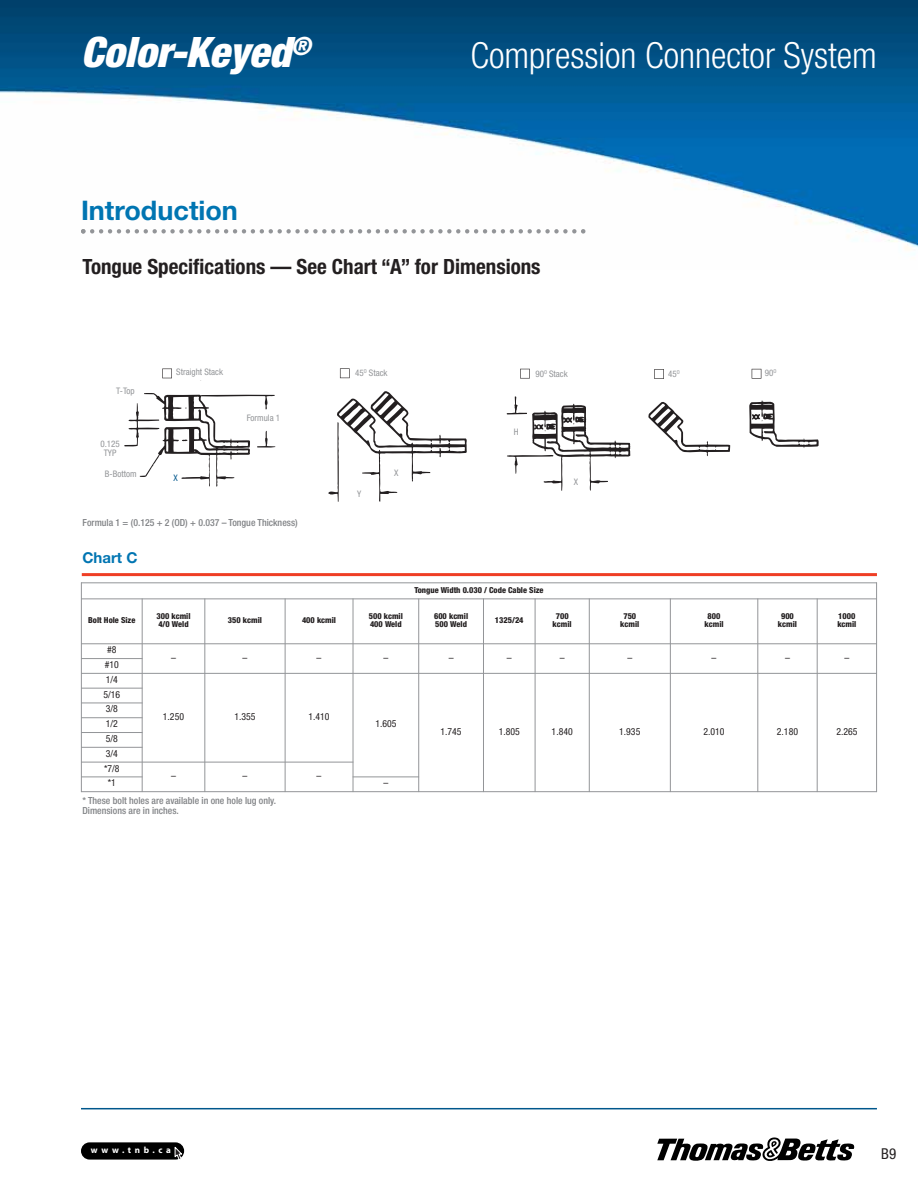
<style>
.page{position:relative;width:918px;height:1188px;background:#fff}
.page>*{position:absolute;margin:0;border:0;box-sizing:border-box;transform-origin:0 0}
.t1{font:italic 900 condensed 42px "Helvetica Neue LT Std";color:#fff}
.t2{font:300 condensed 36px "Helvetica Neue LT Std";color:#fff}
.t3{font:700 27px "Helvetica Neue LT Std";color:#0075b2}
.t4{font:700 condensed 21px "Helvetica Neue LT Std";color:#231f20}
.t5{font:700 15px "Helvetica Neue LT Std";color:#0075b2}
.t6{font:condensed 15px "Helvetica Neue LT Std";color:#231f20}
.t7{font:500 condensed 9.75px/9.8px "Helvetica Neue LT Std";color:#808285}
.t8{font:condensed 9.75px/14.9px "Helvetica Neue LT Std";color:#231f20}
.t9{font:condensed 9px/9px "Helvetica Neue LT Std";color:#939598;text-align:center}
.t10{font:700 9px "Myriad Pro";letter-spacing:.4em;color:#fff}
.t11{font:condensed 9px "Helvetica Neue LT Std";color:#00578c}
.t12{font:800 condensed 8.25px/8.2px "Helvetica Neue LT Std";color:#231f20}
</style>
<div class="page">
<img style="left:0;top:0;width:918px;height:250px">
<hr style="left:81px;top:1108px;width:796px;height:1px;background:#00578c">
<svg style="left:162px;top:368px;width:10px;height:11px"></svg>
<svg style="left:124px;top:393px;width:152px;height:94px"></svg>
<svg style="left:339px;top:368px;width:11px;height:10px"></svg>
<svg style="left:328px;top:391px;width:139px;height:111px"></svg>
<svg style="left:520px;top:369px;width:10px;height:10px"></svg>
<svg style="left:507px;top:396px;width:124px;height:95px"></svg>
<svg style="left:648px;top:402px;width:82px;height:54px"></svg>
<svg style="left:654px;top:369px;width:10px;height:10px"></svg>
<svg style="left:749px;top:400px;width:70px;height:48px"></svg>
<svg style="left:752px;top:369px;width:9px;height:10px"></svg>
<hr style="left:82px;top:573px;width:795px;height:3px;background:#ef3e25">
<hr style="left:81px;top:582px;width:1px;height:210px;background:#939598">
<hr style="left:142px;top:598px;width:1px;height:194px;background:#939598">
<hr style="left:204px;top:598px;width:1px;height:194px;background:#939598">
<hr style="left:285px;top:598px;width:1px;height:194px;background:#939598">
<hr style="left:353px;top:598px;width:1px;height:194px;background:#939598">
<hr style="left:418px;top:598px;width:1px;height:194px;background:#939598">
<hr style="left:483px;top:598px;width:1px;height:194px;background:#939598">
<hr style="left:535px;top:598px;width:1px;height:194px;background:#939598">
<hr style="left:589px;top:598px;width:1px;height:194px;background:#939598">
<hr style="left:670px;top:598px;width:1px;height:194px;background:#939598">
<hr style="left:757px;top:598px;width:1px;height:194px;background:#939598">
<hr style="left:817px;top:598px;width:1px;height:194px;background:#939598">
<hr style="left:876px;top:582px;width:1px;height:210px;background:#939598">
<hr style="left:81px;top:582px;width:796px;height:1px;background:#939598">
<hr style="left:81px;top:598px;width:796px;height:1px;background:#939598">
<hr style="left:81px;top:643px;width:796px;height:1px;background:#939598">
<hr style="left:81px;top:658px;width:62px;height:1px;background:#939598">
<hr style="left:81px;top:673px;width:796px;height:1px;background:#939598">
<hr style="left:81px;top:688px;width:62px;height:1px;background:#939598">
<hr style="left:81px;top:703px;width:62px;height:1px;background:#939598">
<hr style="left:81px;top:717px;width:62px;height:1px;background:#939598">
<hr style="left:81px;top:732px;width:62px;height:1px;background:#939598">
<hr style="left:81px;top:747px;width:62px;height:1px;background:#939598">
<hr style="left:81px;top:762px;width:272px;height:1px;background:#939598">
<hr style="left:81px;top:777px;width:62px;height:1px;background:#939598">
<hr style="left:353px;top:777px;width:66px;height:1px;background:#939598">
<hr style="left:81px;top:791px;width:796px;height:1px;background:#939598">
<div style="left:115px;top:386px;width:27px;height:13px;background:#fff"></div>
<div style="left:245px;top:413px;width:55px;height:13px;background:#fff"></div>
<div style="left:81px;top:469px;width:57px;height:13px;background:#fff"></div>
<div style="left:165px;top:473px;width:14px;height:12px;background:#fff"></div>
<div style="left:341px;top:489px;width:37px;height:13px;background:#fff"></div>
<div style="left:382px;top:468px;width:29px;height:12px;background:#fff"></div>
<div style="left:565px;top:477px;width:22px;height:13px;background:#fff"></div>
<div style="left:502px;top:427px;width:28px;height:13px;background:#fff"></div>
<svg style="left:81px;top:229px;width:504px;height:5px"></svg>
<svg style="left:657px;top:1137px;width:197px;height:24px"></svg>
<div style="left:81px;top:1142px;width:103px;height:18px;background:#000;border-radius:9px"></div>
<svg style="left:174px;top:1146px;width:9px;height:14px"></svg>
<h1 class="t1" style="left:81px;top:37px;width:232px">Color-Keyed<sup>®</sup></h1>
<h3 class="t3" style="left:81px;top:201px;width:158px">Introduction</h3>
<h2 class="t2" style="left:470px;top:34px;width:408px">Compression Connector System</h2>
<h3 class="t4" style="left:82px;top:258px;width:460px">Tongue Specifications — See Chart “A” for Dimensions</h3>
<p class="t9" style="left:116px;top:387px;width:20px">T-Top</p>
<p class="t9" style="left:100px;top:440px;width:21px">0.125<br>TYP</p>
<p class="t9" style="left:176px;top:369px;width:48px">Straight Stack</p>
<p class="t9" style="left:105px;top:471px;width:33px">B-Bottom</p>
<p class="t11" style="left:173px;top:474px;width:6px">X</p>
<p class="t9" style="left:247px;top:414px;width:35px">Formula 1</p>
<p class="t7" style="left:82px;top:519px;width:217px">Formula 1 = (0.125 + 2 (OD) + 0.037 – Tongue Thickness)</p>
<h3 class="t5" style="left:82px;top:553px;width:57px">Chart C</h3>
<p class="t9" style="left:355px;top:369px;width:34px">45<sup>O</sup> Stack</p>
<p class="t9" style="left:535px;top:370px;width:34px">90<sup>O</sup> Stack</p>
<p class="t9" style="left:668px;top:370px;width:13px">45<sup>O</sup></p>
<p class="t9" style="left:765px;top:369px;width:13px">90<sup>O</sup></p>
<p class="t9" style="left:357px;top:490px;width:6px">Y</p>
<p class="t9" style="left:394px;top:469px;width:6px">X</p>
<p class="t9" style="left:514px;top:429px;width:6px">H</p>
<p class="t9" style="left:574px;top:478px;width:6px">X</p>
<p class="t12" style="left:414px;top:586px;width:131px">Tongue Width 0.030 / Code Cable Size</p>
<p class="t12" style="left:88px;top:617px;width:49px">Bolt Hole Size</p>
<p class="t12" style="left:156px;top:613px;width:36px">300 kcmil<br>4/0 Weld</p>
<p class="t12" style="left:228px;top:617px;width:36px">350 kcmil</p>
<p class="t12" style="left:302px;top:617px;width:36px">400 kcmil</p>
<p class="t12" style="left:369px;top:613px;width:36px">500 kcmil<br>400 Weld</p>
<p class="t12" style="left:434px;top:613px;width:36px">600 kcmil<br>500 Weld</p>
<p class="t12" style="left:495px;top:617px;width:30px">1325/24</p>
<p class="t12" style="left:553px;top:613px;width:21px;text-align:center">700 kcmil</p>
<p class="t12" style="left:620px;top:613px;width:21px;text-align:center">750 kcmil</p>
<p class="t12" style="left:705px;top:613px;width:21px;text-align:center">800 kcmil</p>
<p class="t12" style="left:778px;top:613px;width:21px;text-align:center">900 kcmil</p>
<p class="t12" style="left:837px;top:613px;width:21px">1000 kcmil</p>
<p class="t8" style="left:107px;top:643px;width:11px">#8</p>
<p class="t8" style="left:171px;top:651px;width:6px">–</p>
<p class="t8" style="left:243px;top:651px;width:6px">–</p>
<p class="t8" style="left:317px;top:651px;width:6px">–</p>
<p class="t8" style="left:383px;top:651px;width:6px">–</p>
<p class="t8" style="left:449px;top:651px;width:6px">–</p>
<p class="t8" style="left:507px;top:651px;width:6px">–</p>
<p class="t8" style="left:560px;top:651px;width:6px">–</p>
<p class="t8" style="left:627px;top:651px;width:6px">–</p>
<p class="t8" style="left:712px;top:651px;width:6px">–</p>
<p class="t8" style="left:785px;top:651px;width:6px">–</p>
<p class="t8" style="left:844px;top:651px;width:6px">–</p>
<p class="t8" style="left:105px;top:658px;width:16px">#10<br>1/4</p>
<p class="t8" style="left:163px;top:710px;width:23px">1.250</p>
<p class="t8" style="left:234px;top:710px;width:23px">1.355</p>
<p class="t8" style="left:309px;top:710px;width:23px">1.410</p>
<p class="t8" style="left:375px;top:717px;width:23px">1.605</p>
<p class="t8" style="left:441px;top:725px;width:23px">1.745</p>
<p class="t8" style="left:499px;top:725px;width:23px">1.805</p>
<p class="t8" style="left:552px;top:725px;width:23px">1.840</p>
<p class="t8" style="left:619px;top:725px;width:23px">1.935</p>
<p class="t8" style="left:704px;top:725px;width:23px">2.010</p>
<p class="t8" style="left:777px;top:725px;width:23px">2.180</p>
<p class="t8" style="left:836px;top:725px;width:23px">2.265</p>
<p class="t8" style="left:103px;top:688px;width:18px">5/16<br>3/8<br>1/2<br>5/8<br>3/4 *7/8</p>
<p class="t8" style="left:171px;top:769px;width:6px">–</p>
<p class="t8" style="left:243px;top:769px;width:6px">–</p>
<p class="t8" style="left:317px;top:769px;width:6px">–</p>
<p class="t8" style="left:108px;top:777px;width:10px">*1</p>
<p class="t8" style="left:383px;top:777px;width:6px">–</p>
<p class="t7" style="left:82px;top:797px;width:195px">* These bolt holes are available in one hole lug only.<br>Dimensions are in inches.</p>
<p class="t10" style="left:91px;top:1145px;width:81px">www.tnb.ca</p>
<h3 class="t6" style="left:881px;top:1148px;width:16px">B9</h3>
</div>
